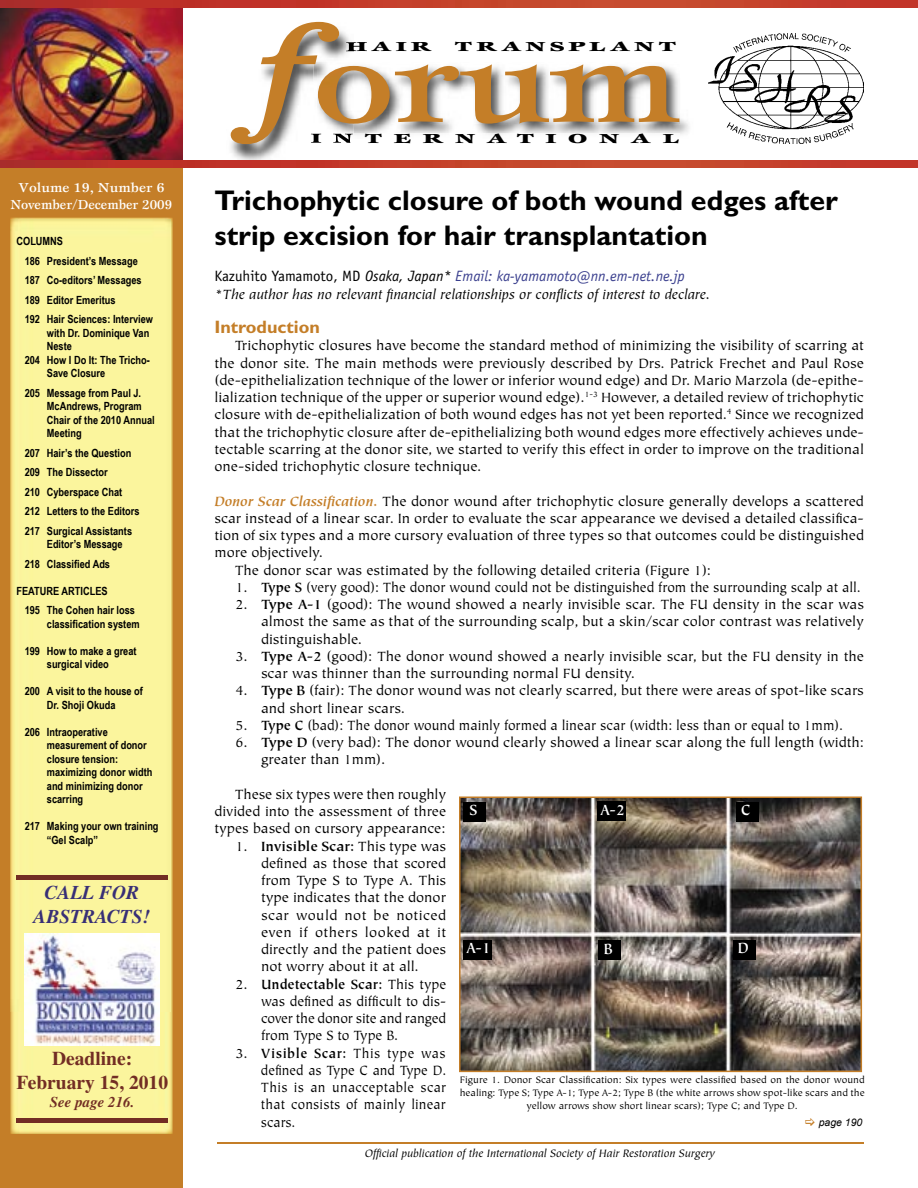
<style>
.page{position:relative;width:918px;height:1188px;background:#fff}
.page>*{position:absolute;margin:0;border:0;box-sizing:border-box;transform-origin:0 0}
.t1{font:italic 500 127.5px "Esprit";color:#c47e28;scale:1.3 1}
.t2{font:500 120px "Esprit";color:#c47e28;scale:1.3 1}
.t3{font:700 28.5px/34.2px "Gill Sans";color:#000}
.t4{font:700 19.5px/23.4px "Times";color:#722d24;text-align:center}
.t5{font:italic 700 19.5px/23.4px "Times";color:#382f76;text-align:center}
.t6{font:700 18px "Gill Sans";color:#c47e28}
.t7{font:700 16.5px "Tiepolo";color:#fff;scale:.92 1}
.t8{font:15px/17.2px "Tiepolo";color:#000;text-align:justify}
.t9{font:italic 15px "Tiepolo";color:#000}
.t10{font:italic 15px "Officina Sans";color:#3a3f8e}
.t11{font:italic 700 15px "Times";color:#722d24}
.t12{font:500 13.5px/16.2px "Esprit";color:#fff;text-align:center;scale:1.08 1}
.t13{font:900 13.5px "Esprit";letter-spacing:.45em;color:#000;scale:1.85 1}
.t14{font:900 13.5px "Esprit";letter-spacing:.15em;color:#000;scale:1.85 1}
.t15{font:900 13.5px "Esprit";letter-spacing:.255em;color:#000;scale:1.85 1}
.t16{font:italic 12px "Tiepolo";color:#000}
.t17{font:700 11.25px/13.5px "Arial Narrow";color:#000}
.t18{font:10.5px/12.6px "Tiepolo";color:#000;text-align:center}
.t19{font:italic 10.5px "Arial";color:#000}
.s1{font-style:normal;color:#000}
.s2{color:#000}
.s3{font-weight:700;font-style:italic;color:#c47e28}
.s4{font-weight:700}
</style>
<div class="page">
<hr style="left:218px;top:1142px;width:646px;height:2px;background:#c47e28">
<div style="left:0;top:168px;width:183px;height:1020px;background:#c47e28"></div>
<img style="left:708px;top:34px;width:156px;height:110px">
<img style="left:354px;top:114px;width:335px;height:21px">
<img style="left:354px;top:66px;width:325px;height:58px">
<img style="left:354px;top:133px;width:325px;height:2px">
<img style="left:230px;top:146px;width:51px;height:14px">
<svg style="left:230px;top:21px;width:124px;height:125px"></svg>
<img style="left:0;top:7px;width:182px;height:153px">
<img style="left:10px;top:218px;width:163px;height:916px">
<div style="left:10px;top:219px;width:160px;height:793px;background:#fbf59d"></div>
<img style="left:0;top:0;width:917px;height:7px">
<img style="left:0;top:160px;width:917px;height:8px">
<img style="left:24px;top:934px;width:136px;height:112px">
<div style="left:16px;top:875px;width:151px;height:5px;background:#722d24"></div>
<hr style="left:16px;top:1119px;width:152px;height:4px;background:#722d24">
<img style="left:459px;top:796px;width:403px;height:276px">
<div style="left:464px;top:940px;width:28px;height:19px;background:#000"></div>
<div style="left:464px;top:802px;width:22px;height:19px;background:#000"></div>
<div style="left:599px;top:940px;width:22px;height:20px;background:#000"></div>
<div style="left:736px;top:802px;width:23px;height:19px;background:#000"></div>
<div style="left:734px;top:940px;width:22px;height:19px;background:#000"></div>
<div style="left:598px;top:801px;width:28px;height:20px;background:#000"></div>
<p class="t12" style="left:10px;top:180px;width:151px">Volume 19, Number 6<br>November/December 2009</p>
<p class="t17" style="left:25px;top:231px;width:130px;line-height:19.5px;text-indent:-8px">COLUMNS<br>186 President’s Message<br>187 Co-editors’ Messages<br>189 Editor Emeritus<br>192 Hair Sciences: Interview</p>
<p class="t17" style="left:47px;top:326px;width:104px">with Dr. Dominique Van</p>
<p class="t17" style="left:47px;top:339px;width:27px">Neste</p>
<p class="t17" style="left:25px;top:353px;width:127px">204 How I Do It: The Tricho-</p>
<p class="t17" style="left:47px;top:366px;width:60px">Save Closure</p>
<p class="t17" style="left:47px;top:386px;width:109px;text-indent:-22px">205 Message from Paul J.<br>McAndrews, Program<br>Chair of the 2010 Annual<br>Meeting</p>
<p class="t17" style="left:25px;top:443px;width:116px;line-height:19.5px">207 Hair’s the Question<br>209 The Dissector<br>210 Cyberspace Chat<br>212 Letters to the Editors<br>217 Surgical Assistants</p>
<p class="t17" style="left:25px;top:534px;width:100px;line-height:19.5px;text-indent:22px">Editor’s Message<br>218 Classified Ads</p>
<p class="t17" style="left:25px;top:581px;width:112px;line-height:19.5px;text-indent:-8px">FEATURE ARTICLES<br>195 The Cohen hair loss</p>
<p class="t17" style="left:47px;top:617px;width:94px">classification system</p>
<p class="t17" style="left:25px;top:644px;width:113px;text-align:center">199 How to make a great surgical video</p>
<p class="t17" style="left:25px;top:684px;width:120px;text-align:center">200 A visit to the house of<br>Dr. Shoji Okuda</p>
<p class="t17" style="left:47px;top:725px;width:107px;text-indent:-22px">206 Intraoperative measurement of donor closure tension: maximizing donor width and minimizing donor scarring</p>
<p class="t17" style="left:47px;top:819px;width:113px;text-indent:-22px">217 Making your own training “Gel Scalp”</p>
<h3 class="t5" style="left:33px;top:881px;width:118px">CALL FOR<br>ABSTRACTS!</h3>
<h3 class="t4" style="left:16px;top:1047px;width:153px">Deadline:<br>February 15, 2010</h3>
<p class="t11" style="left:50px;top:1093px;width:86px">See page 216.</p>
<h1 class="t1" style="left:251px;top:-7px;width:49px">f</h1>
<p class="t15" style="left:346px;top:38px;width:48px">HAIR</p>
<p class="t14" style="left:455px;top:38px;width:121px">TRANSPLANT</p>
<h2 class="t2" style="left:312px;top:7px;width:285px">orum</h2>
<p class="t13" style="left:310px;top:130px;width:201px">INTERNATIONAL</p>
<h3 class="t3" style="left:214px;top:184px;width:625px">Trichophytic closure of both wound edges after strip excision for hair transplantation</h3>
<p class="t10" style="left:214px;top:268px;width:472px"><span class="s1">Kazuhito Yamamoto, MD</span> <span class="s2">Osaka, Japan*</span> Email: ka-yamamoto@nn.em-net.ne.jp</p>
<p class="t9" style="left:214px;top:286px;width:497px">*The author has no relevant financial relationships or conflicts of interest to declare.</p>
<p class="t6" style="left:214px;top:317px;width:107px">Introduction</p>
<p class="t8" style="left:214px;top:338px;width:651px;text-indent:20px">Trichophytic closures have become the standard method of minimizing the visibility of scarring at the donor site. The main methods were previously described by Drs. Patrick Frechet and Paul Rose (de-epithelialization technique of the lower or inferior wound edge) and Dr. Mario Marzola (de-epithe&shy;lialization technique of the upper or superior wound edge).<sup>1-3</sup> However, a detailed review of trichophytic closure with de-epithelialization of both wound edges has not yet been reported.<sup>4</sup> Since we recognized that the trichophytic closure after de-epithelializing both wound edges more effectively achieves unde&shy;tectable scarring at the donor site, we started to verify this effect in order to improve on the traditional one-sided trichophytic closure technique.</p>
<p class="t8" style="left:214px;top:493px;width:651px"><span class="s3">Donor Scar Classification.</span> The donor wound after trichophytic closure generally develops a scattered</p>
<p class="t8" style="left:214px;top:510px;width:651px">scar instead of a linear scar. In order to evaluate the scar appearance we devised a detailed classifica-</p>
<p class="t8" style="left:214px;top:527px;width:651px">tion of six types and a more cursory evaluation of three types so that outcomes could be distinguished</p>
<p class="t8" style="left:214px;top:545px;width:110px">more objectively.</p>
<p class="t8" style="left:235px;top:562px;width:478px">The donor scar was estimated by the following detailed criteria (Figure 1):</p>
<p class="t8" style="left:236px;top:579px;width:627px">1. <span class="s4">Type S</span> (very good): The donor wound could not be distinguished from the surrounding scalp at all.</p>
<p class="t8" style="left:261px;top:596px;width:605px;text-indent:-26px">2. <span class="s4">Type A-1</span> (good): The wound showed a nearly invisible scar. The FU density in the scar was almost the same as that of the surrounding scalp, but a skin/scar color contrast was relatively distinguishable.</p>
<p class="t8" style="left:261px;top:648px;width:604px;text-indent:-26px">3. <span class="s4">Type A-2</span> (good): The donor wound showed a nearly invisible scar, but the FU density in the scar was thinner than the surrounding normal FU density.</p>
<p class="t8" style="left:261px;top:683px;width:604px;text-indent:-26px">4. <span class="s4">Type B</span> (fair): The donor wound was not clearly scarred, but there were areas of spot-like scars and short linear scars.</p>
<p class="t8" style="left:236px;top:717px;width:609px">5. <span class="s4">Type C</span> (bad): The donor wound mainly formed a linear scar (width: less than or equal to 1mm).</p>
<p class="t8" style="left:261px;top:734px;width:604px;text-indent:-26px">6. <span class="s4">Type D</span> (very bad): The donor wound clearly showed a linear scar along the full length (width: greater than 1mm).</p>
<p class="t8" style="left:214px;top:786px;width:233px;text-indent:20px">These six types were then roughly divided into the assessment of three types based on cursory appearance:</p>
<p class="t8" style="left:261px;top:838px;width:187px;text-indent:-26px">1. <span class="s4">Invisible Scar:</span> This type was defined as those that scored from Type S to Type A. This type indicates that the donor scar would not be noticed even if others looked at it directly and the patient does not worry about it at all.</p>
<p class="t8" style="left:261px;top:976px;width:187px;text-indent:-26px">2. <span class="s4">Undetectable Scar:</span> This type was defined as difficult to dis&shy;cover the donor site and ranged from Type S to Type B.</p>
<p class="t8" style="left:261px;top:1045px;width:187px;text-indent:-26px">3. <span class="s4">Visible Scar:</span> This type was defined as Type C and Type D.<br>This is an unacceptable scar that consists of mainly linear scars.</p>
<p class="t7" style="left:600px;top:801px;width:28px">A-2</p>
<p class="t7" style="left:469px;top:801px;width:10px">S</p>
<p class="t7" style="left:741px;top:801px;width:12px">C</p>
<p class="t7" style="left:738px;top:939px;width:13px">D</p>
<p class="t7" style="left:466px;top:939px;width:28px">A-1</p>
<p class="t7" style="left:604px;top:940px;width:11px">B</p>
<p class="t18" style="left:460px;top:1074px;width:406px">Figure 1. Donor Scar Classification: Six types were classified based on the donor wound healing: Type S; Type A-1; Type A-2; Type B (the white arrows show spot-like scars and the yellow arrows show short linear scars); Type C; and Type D.</p>
<p class="t19" style="left:819px;top:1115px;width:45px">page 190</p>
<p class="t16" style="left:365px;top:1147px;width:352px">Official publication of the International Society of Hair Restoration Surgery</p>
</div>
